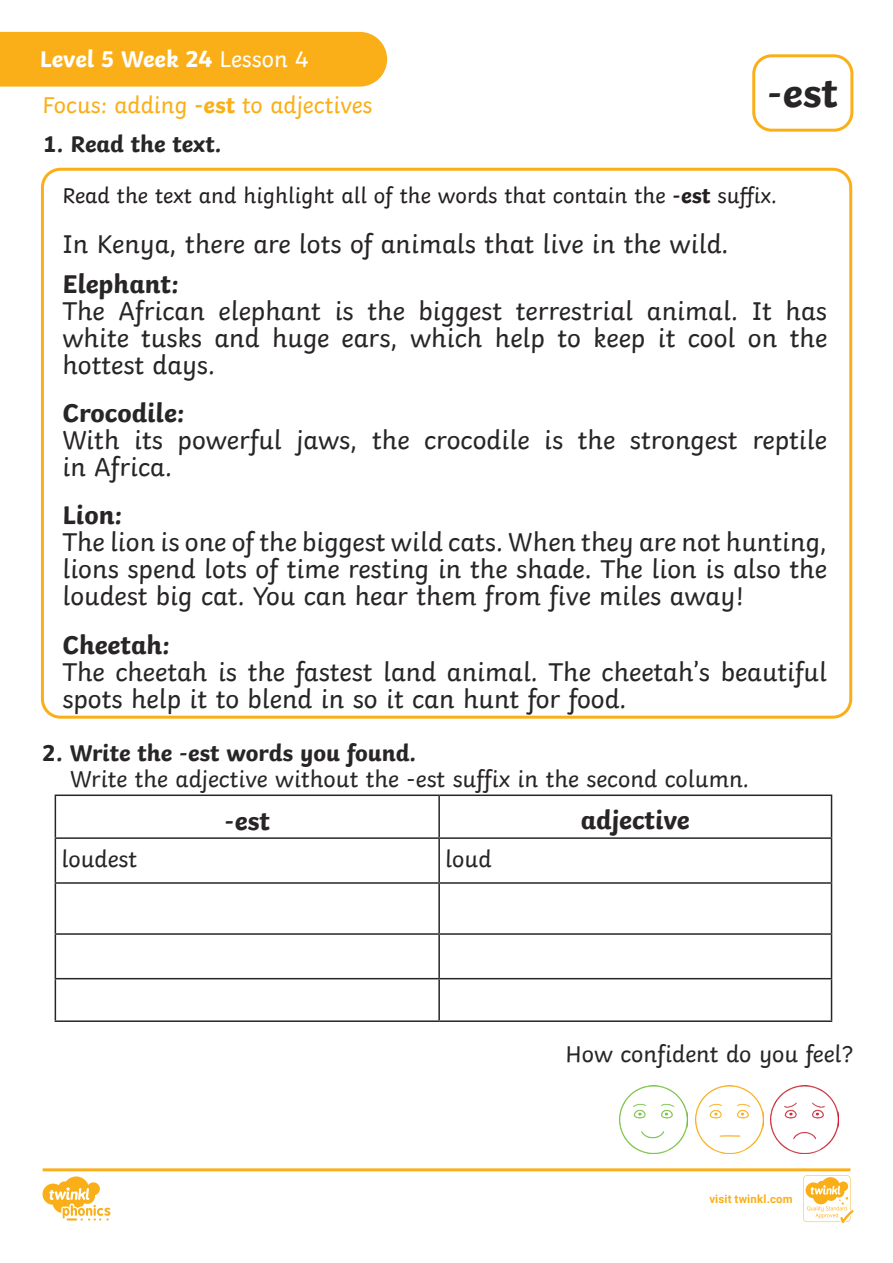
<style>
.page{position:relative;width:893px;height:1263px;background:#fff}
.page>*{position:absolute;margin:0;border:0;box-sizing:border-box;transform-origin:0 0}
.KS1_Body_Copy{font:700 42px "Twinkl";color:#282526}
.KS1_Body_Copy-2{font:27px/27px "Twinkl";color:#282526;text-align:justify}
.KS1_Body_Copy-3{font:700 27px "Twinkl";color:#282526}
.KS1_Body_Copy-4{font:24px "Twinkl";color:#282526}
.KS1_Body_Copy-5{font:700 24px "Twinkl";color:#282526}
.t1{font:24px "Twinkl";color:#faaf18}
.t2{font:700 24px "Twinkl";color:#fff}
.Bullets{font:24px "Twinkl";color:#282526}
.t3{font:22.5px "Twinkl";color:#231f20}
.t4{font:700 11.4px "Roboto";letter-spacing:.02em;color:#faaf18}
.s1{font-weight:400}
.s2{font-weight:700}
</style>
<div class="page">
<svg style="left:43px;top:1168px;width:810px;height:55px"></svg>
<div style="left:41px;top:168px;width:811px;height:551px;border:3px solid #faaf18;border-radius:18px"></div>
<hr style="left:55px;top:794px;width:384px;height:2px;background:#282526">
<hr style="left:55px;top:796px;width:1px;height:41px;background:#282526">
<hr style="left:439px;top:794px;width:393px;height:2px;background:#282526">
<hr style="left:438px;top:796px;width:2px;height:41px;background:#282526">
<hr style="left:831px;top:796px;width:1px;height:41px;background:#282526">
<hr style="left:438px;top:839px;width:2px;height:43px;background:#282526">
<hr style="left:831px;top:839px;width:1px;height:43px;background:#282526">
<hr style="left:438px;top:884px;width:2px;height:49px;background:#282526">
<hr style="left:831px;top:884px;width:1px;height:49px;background:#282526">
<hr style="left:438px;top:935px;width:2px;height:43px;background:#282526">
<hr style="left:831px;top:935px;width:1px;height:43px;background:#282526">
<hr style="left:438px;top:979px;width:2px;height:41px;background:#282526">
<hr style="left:831px;top:979px;width:1px;height:41px;background:#282526">
<hr style="left:55px;top:837px;width:384px;height:2px;background:#282526">
<hr style="left:55px;top:839px;width:1px;height:43px;background:#282526">
<hr style="left:439px;top:837px;width:393px;height:2px;background:#282526">
<hr style="left:55px;top:882px;width:384px;height:2px;background:#282526">
<hr style="left:55px;top:884px;width:1px;height:49px;background:#282526">
<hr style="left:439px;top:882px;width:393px;height:2px;background:#282526">
<hr style="left:55px;top:933px;width:384px;height:2px;background:#282526">
<hr style="left:55px;top:935px;width:1px;height:43px;background:#282526">
<hr style="left:439px;top:933px;width:393px;height:2px;background:#282526">
<hr style="left:55px;top:978px;width:384px;height:1px;background:#282526">
<hr style="left:55px;top:979px;width:1px;height:41px;background:#282526">
<hr style="left:439px;top:978px;width:393px;height:1px;background:#282526">
<hr style="left:55px;top:1020px;width:384px;height:2px;background:#282526">
<hr style="left:439px;top:1020px;width:393px;height:2px;background:#282526">
<div style="left:752px;top:54px;width:101px;height:78px;border:3px solid #faaf18;border-radius:18px"></div>
<div style="left:0;top:32px;width:387px;height:55px;background:#faaf18"></div>
<img style="left:620px;top:1085px;width:68px;height:68px">
<img style="left:695px;top:1085px;width:68px;height:68px">
<img style="left:771px;top:1085px;width:68px;height:68px">
<p class="t2" style="left:40px;top:40px;width:270px">Level 5 Week 24 <span class="s1">Lesson 4</span></p>
<p class="t1" style="left:43px;top:86px;width:331px">Focus: adding <span class="s2">-est</span> to adjectives</p>
<p class="KS1_Body_Copy" style="left:767px;top:58px;width:72px">-est</p>
<p class="KS1_Body_Copy-5" style="left:43px;top:124px;width:181px">1. Read the text.</p>
<p class="t3" style="left:62px;top:178px;width:716px">Read the text and highlight all of the words that contain the <span class="s2">-est</span> suffix.</p>
<p class="KS1_Body_Copy-2" style="left:62px;top:228px;width:668px">In Kenya, there are lots of animals that live in the wild.</p>
<p class="KS1_Body_Copy-3" style="left:62px;top:261px;width:118px">Elephant:</p>
<p class="KS1_Body_Copy-2" style="left:62px;top:295px;width:766px">The African elephant is the biggest terrestrial animal. It has white tusks and huge ears, which help to keep it cool on the hottest days.</p>
<p class="KS1_Body_Copy-3" style="left:62px;top:391px;width:124px">Crocodile:</p>
<p class="KS1_Body_Copy-2" style="left:62px;top:424px;width:766px">With its powerful jaws, the crocodile is the strongest reptile in Africa.</p>
<p class="KS1_Body_Copy-3" style="left:62px;top:493px;width:61px">Lion:</p>
<p class="KS1_Body_Copy-2" style="left:62px;top:526px;width:766px">The lion is one of the biggest wild cats. When they are not hunting, lions spend lots of time resting in the shade. The lion is also the loudest big cat. You can hear them from five miles away!</p>
<p class="KS1_Body_Copy-3" style="left:62px;top:622px;width:109px">Cheetah:</p>
<p class="KS1_Body_Copy-2" style="left:62px;top:656px;width:766px">The cheetah is the fastest land animal. The cheetah’s beautiful spots help it to blend in so it can hunt for food.</p>
<p class="KS1_Body_Copy-5" style="left:42px;top:733px;width:376px">2. Write the -est words you found.</p>
<p class="KS1_Body_Copy-4" style="left:70px;top:761px;width:680px">Write the adjective without the -est suffix in the second column.</p>
<p class="KS1_Body_Copy-3" style="left:224px;top:798px;width:47px">-est</p>
<p class="KS1_Body_Copy-3" style="left:581px;top:798px;width:110px">adjective</p>
<p class="Bullets" style="left:61px;top:840px;width:77px">loudest</p>
<p class="Bullets" style="left:445px;top:840px;width:48px">loud</p>
<p class="KS1_Body_Copy-4" style="left:566px;top:1035px;width:289px">How confident do you feel?</p>
<p class="t4" style="left:709px;top:1191px;width:85px">visit twinkl.com</p>
</div>
